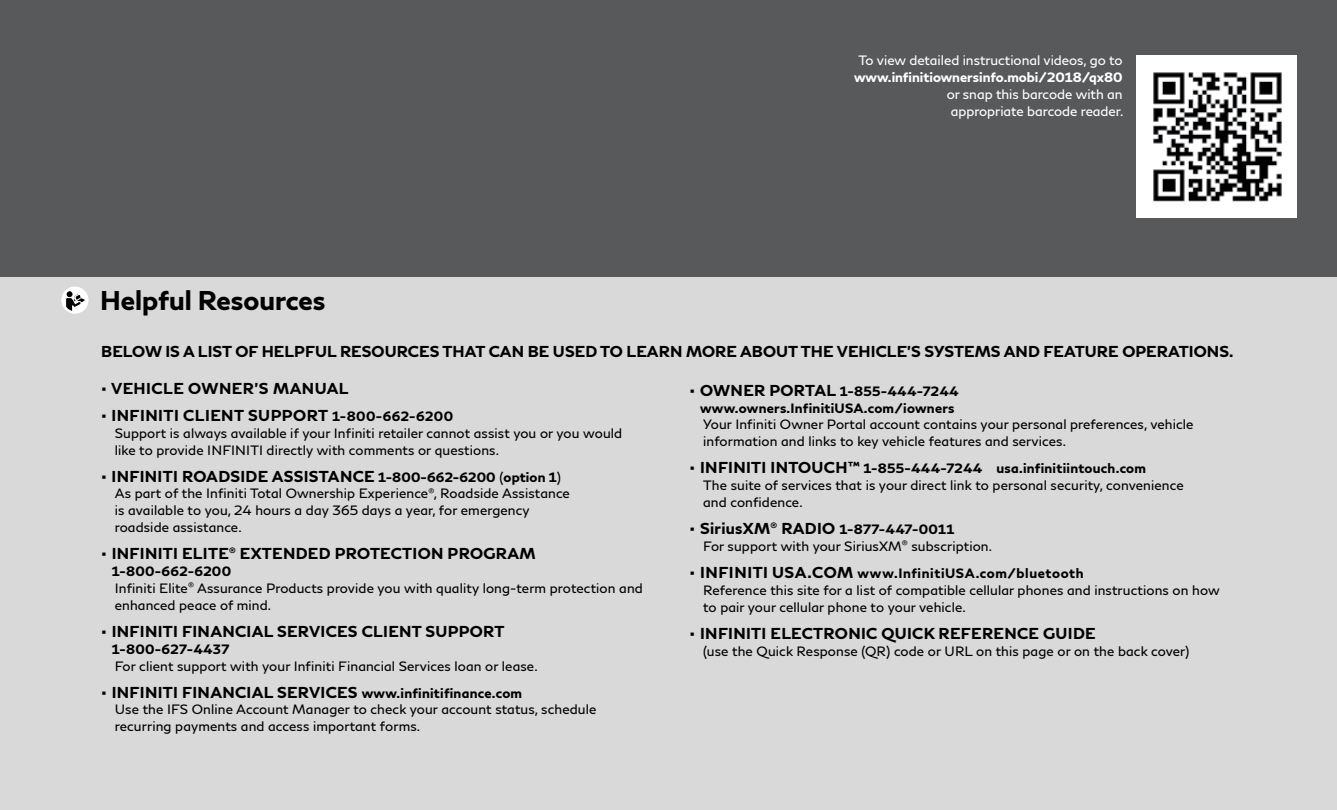
<style>
.page{position:relative;width:1337px;height:810px;background:#fff}
.page>*{position:absolute;margin:0;border:0;box-sizing:border-box;transform-origin:0 0}
.t1{font:700 27px "Infiniti Brand";color:#000}
.t2{font:700 15.75px "Infiniti Brand";letter-spacing:.02em;color:#000}
.t3{font:13.5px/16.9px "Infiniti Brand";letter-spacing:.01em;color:#000}
.t4{font:13.5px/16.9px "Infiniti Brand";color:#fff}
.t5{font:700 13.5px/16.9px "Infiniti Brand";letter-spacing:.02em;color:#000;text-align:center}
.t6{font:700 13.5px "Infiniti Brand";color:#fff}
.s1{font-size:13.5px}
.s2{font-weight:400;font-size:13.5px}
.s3{font-weight:700}
.s4{font-size:15.75px}
.s5{font-weight:700;font-size:15.75px}
</style>
<div class="page">
<div style="left:0;top:0;width:1336px;height:277px;background:#58595b"></div>
<div style="left:0;top:277px;width:1336px;height:533px;background:#d9d9d9"></div>
<svg style="left:61px;top:287px;width:27px;height:27px"></svg>
<img style="left:1136px;top:55px;width:160px;height:162px">
<p class="t4" style="left:858px;top:51px;width:265px">To view detailed instructional videos, go to</p>
<p class="t6" style="left:854px;top:66px;width:270px">www.infinitiownersinfo.mobi/2018/qx80</p>
<p class="t4" style="left:946px;top:85px;width:178px">or snap this barcode with an appropriate barcode reader.</p>
<h1 class="t1" style="left:100px;top:278px;width:227px">Helpful Resources</h1>
<p class="t2" style="left:101px;top:338px;width:1133px">BELOW IS A LIST OF HELPFUL RESOURCES THAT CAN BE USED TO LEARN MORE ABOUT THE VEHICLE’S SYSTEMS AND FEATURE OPERATIONS.</p>
<p class="t2" style="left:101px;top:375px;width:249px">• VEHICLE OWNER’S MANUAL</p>
<p class="t2" style="left:101px;top:402px;width:353px">• INFINITI CLIENT SUPPORT <span class="s1">1-800-662-6200</span></p>
<p class="t3" style="left:115px;top:423px;width:509px">Support is always available if your Infiniti retailer cannot assist you or you would like to provide INFINITI directly with comments or questions.</p>
<p class="t2" style="left:101px;top:463px;width:461px">• INFINITI ROADSIDE ASSISTANCE <span class="s1">1-800-662-6200</span> <span class="s2">(</span><span class="s1">option 1</span><span class="s2">)</span></p>
<p class="t3" style="left:115px;top:484px;width:456px">As part of the Infiniti Total Ownership Experience<sup>®</sup>, Roadside Assistance is available to you, 24 hours a day 365 days a year, for emergency roadside assistance.</p>
<p class="t2" style="left:101px;top:541px;width:436px">• INFINITI ELITE<sup>®</sup> EXTENDED PROTECTION PROGRAM</p>
<p class="t3" style="left:112px;top:562px;width:532px"><span class="s3">1-800-662-6200<br></span>Infiniti Elite<sup>®</sup> Assurance Products provide you with quality long-term protection and enhanced peace of mind.</p>
<p class="t2" style="left:101px;top:618px;width:405px">• INFINITI FINANCIAL SERVICES CLIENT SUPPORT</p>
<p class="t5" style="left:112px;top:639px;width:119px">1-800-627-4437</p>
<p class="t3" style="left:115px;top:656px;width:424px">For client support with your Infiniti Financial Services loan or lease.</p>
<p class="t2" style="left:101px;top:679px;width:422px">• INFINITI FINANCIAL SERVICES <span class="s1">www.infinitifinance.com</span></p>
<p class="t3" style="left:115px;top:700px;width:483px">Use the IFS Online Account Manager to check your account status, schedule recurring payments and access important forms.</p>
<p class="t5" style="left:689px;top:381px;width:271px"><span class="s4">• OWNER PORTAL</span> 1-855-444-7244 www.owners.InfinitiUSA.com/iowners</p>
<p class="t3" style="left:703px;top:415px;width:492px">Your Infiniti Owner Portal account contains your personal preferences, vehicle information and links to key vehicle features and services.</p>
<p class="t3" style="left:703px;top:459px;width:482px;text-indent:-13px"><span class="s5">• INFINITI INTOUCH™</span> <span class="s3">1-855-444-7244 usa.infinitiintouch.com<br></span>The suite of services that is your direct link to personal security, convenience and confidence.</p>
<p class="t2" style="left:689px;top:515px;width:266px">• SiriusXM<sup>®</sup> RADIO <span class="s1">1-877-447-0011</span></p>
<p class="t3" style="left:703px;top:537px;width:290px">For support with your SiriusXM<sup>®</sup> subscription.</p>
<p class="t3" style="left:703px;top:564px;width:518px;text-indent:-13px"><span class="s5">• INFINITI USA.COM</span> <span class="s3">www.InfinitiUSA.com/bluetooth<br></span>Reference this site for a list of compatible cellular phones and instructions on how to pair your cellular phone to your vehicle.</p>
<p class="t2" style="left:689px;top:620px;width:407px">• INFINITI ELECTRONIC QUICK REFERENCE GUIDE</p>
<p class="t3" style="left:703px;top:641px;width:487px">(use the Quick Response (QR) code or URL on this page or on the back cover)</p>
</div>
